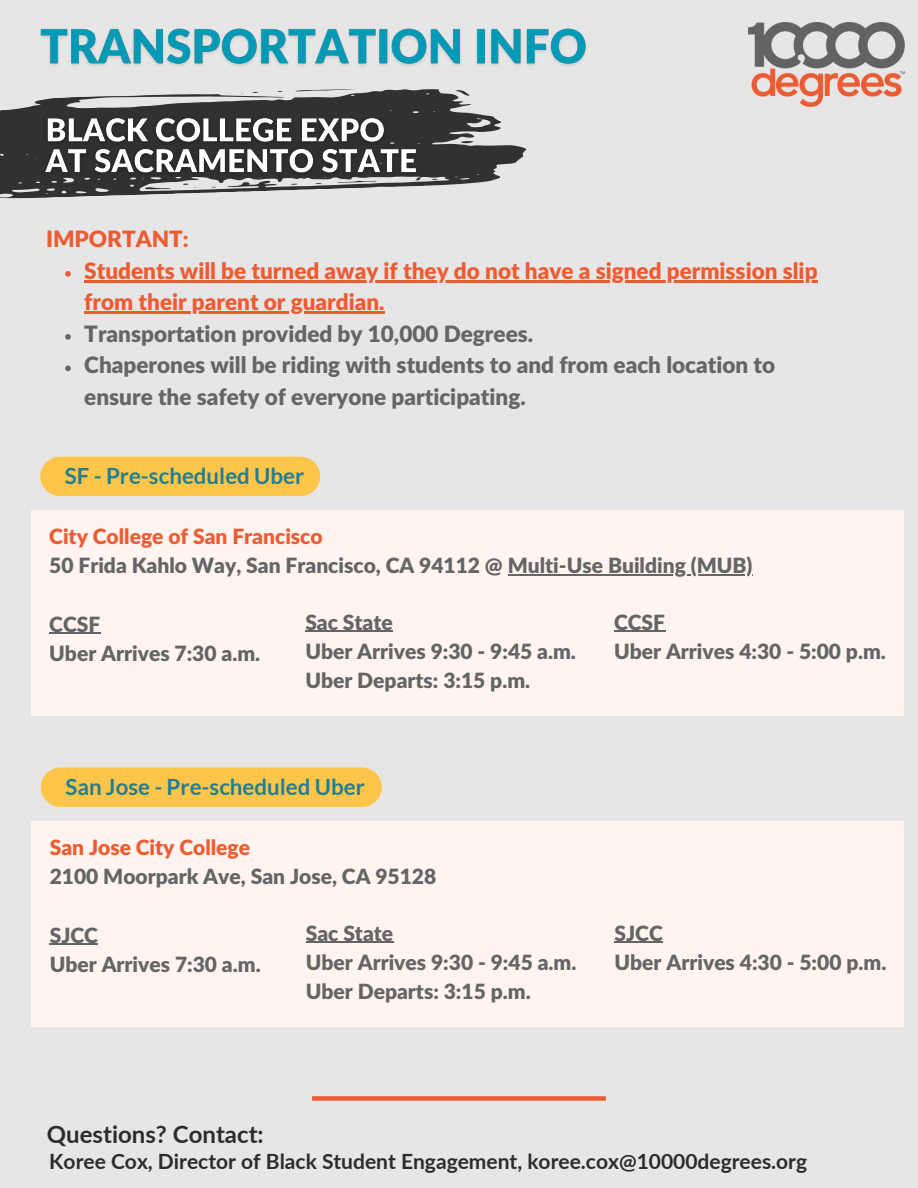
<style>
.page{position:relative;width:918px;height:1188px;background:#e6e6e6}
.page>*{position:absolute;margin:0;border:0;box-sizing:border-box;transform-origin:0 0}
.t1{font:700 24px "Lato";color:#2c2c2c}
.t2{font:900 22.5px/31.5px "Lato Latin";color:#636566}
.t3{font:900 22.5px "Lato Latin";color:#ec5c33}
.t4{font:700 22.35px "Lato";color:#237e91}
.t5{font:900 21px "Lato Latin";color:#636566}
.t6{font:700 21px "Lato";color:#2c2c2c}
.t7{font:900 21px "Lato Latin";color:#ec5c33}
.s1{color:#ec5c33}
</style>
<div class="page">
<div style="left:40px;top:457px;width:280px;height:39px;background:#fdc54a"></div>
<img style="left:748px;top:22px;width:157px;height:85px">
<div style="left:31px;top:510px;width:873px;height:206px;background:#fff4ef"></div>
<hr style="left:508px;top:574px;width:245px;height:2px;background:#636566">
<hr style="left:49px;top:633px;width:51px;height:1px;background:#636566">
<hr style="left:305px;top:631px;width:88px;height:1px;background:#636566">
<hr style="left:614px;top:631px;width:51px;height:1px;background:#636566">
<div style="left:312px;top:1096px;width:294px;height:5px;background:#ec5c33"></div>
<div style="left:41px;top:768px;width:341px;height:39px;background:#fdc54a"></div>
<div style="left:32px;top:821px;width:872px;height:206px;background:#fff4ef"></div>
<hr style="left:50px;top:944px;width:48px;height:1px;background:#636566">
<hr style="left:306px;top:942px;width:87px;height:1px;background:#636566">
<hr style="left:615px;top:942px;width:48px;height:1px;background:#636566">
<svg style="left:0;top:89px;width:526px;height:110px"></svg>
<svg style="left:295px;top:89px;width:61px;height:3px"></svg>
<svg style="left:456px;top:90px;width:14px;height:6px"></svg>
<svg style="left:461px;top:141px;width:13px;height:3px"></svg>
<svg style="left:145px;top:186px;width:26px;height:4px"></svg>
<svg style="left:183px;top:183px;width:21px;height:5px"></svg>
<img style="left:37px;top:111px;width:388px;height:72px">
<img style="left:40px;top:28px;width:546px;height:38px">
<svg style="left:65px;top:271px;width:6px;height:6px"></svg>
<hr style="left:84px;top:280px;width:734px;height:2px;background:#ec5c33">
<hr style="left:84px;top:312px;width:301px;height:2px;background:#ec5c33">
<svg style="left:65px;top:334px;width:6px;height:6px"></svg>
<svg style="left:65px;top:366px;width:6px;height:5px"></svg>
<p class="t3" style="left:46px;top:229px;width:144px">IMPORTANT:</p>
<p class="t3" style="left:84px;top:261px;width:735px">Students will be turned away if they do not have a signed permission slip</p>
<p class="t2" style="left:84px;top:288px;width:450px"><span class="s1">from their parent or guardian.<br></span>Transportation provided by 10,000 Degrees.</p>
<h4 class="t2" style="left:84px;top:351px;width:693px">Chaperones will be riding with students to and from each location to ensure the safety of everyone participating.</h4>
<p class="t4" style="left:65px;top:462px;width:241px">SF - Pre-scheduled Uber</p>
<p class="t7" style="left:49px;top:527px;width:275px">City College of San Francisco</p>
<h3 class="t5" style="left:49px;top:556px;width:705px">50 Frida Kahlo Way, San Francisco, CA 94112 @ Multi-Use Building (MUB)</h3>
<p class="t5" style="left:49px;top:615px;width:53px">CCSF</p>
<p class="t5" style="left:49px;top:644px;width:213px">Uber Arrives 7:30 a.m.</p>
<p class="t5" style="left:305px;top:613px;width:89px">Sac State</p>
<p class="t5" style="left:305px;top:642px;width:272px">Uber Arrives 9:30 - 9:45 a.m.</p>
<p class="t5" style="left:305px;top:671px;width:226px">Uber Departs: 3:15 p.m.</p>
<p class="t5" style="left:614px;top:613px;width:53px">CCSF</p>
<p class="t5" style="left:614px;top:642px;width:273px">Uber Arrives 4:30 - 5:00 p.m.</p>
<p class="t4" style="left:65px;top:772px;width:301px">San Jose - Pre-scheduled Uber</p>
<p class="t7" style="left:50px;top:838px;width:202px">San Jose City College</p>
<p class="t5" style="left:50px;top:867px;width:388px">2100 Moorpark Ave, San Jose, CA 95128</p>
<p class="t5" style="left:50px;top:926px;width:50px">SJCC</p>
<h4 class="t5" style="left:50px;top:955px;width:213px">Uber Arrives 7:30 a.m.</h4>
<p class="t5" style="left:306px;top:924px;width:89px">Sac State</p>
<p class="t5" style="left:306px;top:953px;width:272px">Uber Arrives 9:30 - 9:45 a.m.</p>
<p class="t5" style="left:306px;top:982px;width:226px">Uber Departs: 3:15 p.m.</p>
<p class="t5" style="left:615px;top:924px;width:50px">SJCC</p>
<p class="t5" style="left:615px;top:953px;width:273px">Uber Arrives 4:30 - 5:00 p.m.</p>
<p class="t1" style="left:47px;top:1119px;width:218px">Questions? Contact:</p>
<h4 class="t6" style="left:49px;top:1148px;width:759px">Koree Cox, Director of Black Student Engagement, koree.cox@10000degrees.org</h4>
</div>
